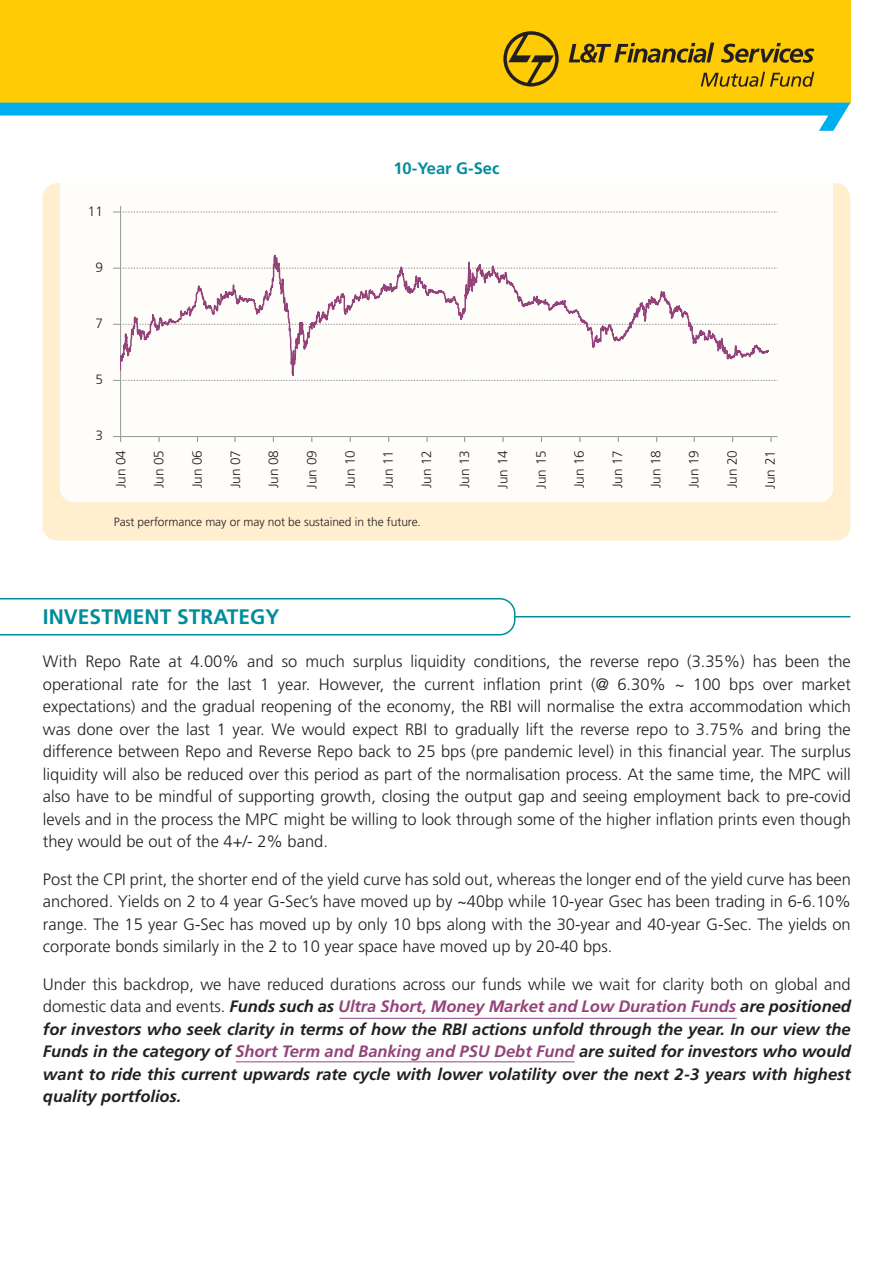
<style>
.page{position:relative;width:893px;height:1263px;background:#fff}
.page>*{position:absolute;margin:0;border:0;box-sizing:border-box;transform-origin:0 0}
.t1{font:700 21px "Frutiger LT Pro";color:#008d9b}
.t2{font:300 16.5px/22.5px "Frutiger LT Pro";color:#231f20;text-align:justify}
.t3{font:italic 700 16.5px/22.5px "Frutiger LT Pro";letter-spacing:-.005em;color:#231f20;text-align:justify}
.t4{font:700 16.5px "Frutiger LT Pro";color:#008d9b}
.t5{font:300 13.5px "Frutiger LT Pro";color:#231f20}
.t6{font:300 12px "Frutiger LT Pro";letter-spacing:-.005em;color:#231f20}
.s1{font-weight:300;font-style:normal}
.s2{color:#94437a}
</style>
<div class="page">
<div style="left:43px;top:183px;width:807px;height:357px;background:#ffefcf;border-radius:15px"></div>
<div style="left:60px;top:140px;width:773px;height:362px;background:#fff;border-radius:15px"></div>
<hr style="left:121px;top:436px;width:656px;height:1px;background:#939598">
<svg style="left:234px;top:436px;width:2px;height:6px"></svg>
<hr style="left:120px;top:206px;width:1px;height:230px;background:#939598">
<svg style="left:113px;top:212px;width:665px;height:1px"></svg>
<svg style="left:113px;top:436px;width:8px;height:6px"></svg>
<svg style="left:113px;top:229px;width:665px;height:164px"></svg>
<hr style="left:262px;top:616px;width:588px;height:1px;background:#008d9b">
<svg style="left:0;top:598px;width:516px;height:38px"></svg>
<div style="left:0;top:0;width:850px;height:103px;background:#ffcb05"></div>
<svg style="left:0;top:103px;width:850px;height:28px"></svg>
<svg style="left:503px;top:31px;width:56px;height:55px"></svg>
<svg style="left:701px;top:72px;width:113px;height:15px"></svg>
<svg style="left:569px;top:43px;width:145px;height:20px"></svg>
<svg style="left:721px;top:43px;width:93px;height:20px"></svg>
<hr style="left:339px;top:1018px;width:398px;height:1px;background:#94437a">
<hr style="left:236px;top:1061px;width:338px;height:1px;background:#94437a">
<p class="t5" style="left:88px;top:204px;width:17px">11</p>
<p class="t5" style="left:95px;top:260px;width:9px">9</p>
<p class="t5" style="left:95px;top:316px;width:9px">7</p>
<p class="t4" style="left:393px;top:159px;width:108px">10-Year G-Sec</p>
<p class="t5" style="left:95px;top:372px;width:9px">5</p>
<p class="t5" style="left:95px;top:428px;width:9px">3</p>
<p class="t5" style="left:113px;top:488px;width:39px;rotate:-90deg">Jun 04</p>
<p class="t5" style="left:151px;top:488px;width:39px;rotate:-90deg">Jun 05</p>
<p class="t5" style="left:189px;top:488px;width:39px;rotate:-90deg">Jun 06</p>
<p class="t5" style="left:228px;top:488px;width:39px;rotate:-90deg">Jun 07</p>
<p class="t5" style="left:266px;top:488px;width:39px;rotate:-90deg">Jun 08</p>
<p class="t5" style="left:304px;top:489px;width:40px;rotate:-90deg">Jun 09</p>
<p class="t5" style="left:342px;top:488px;width:39px;rotate:-90deg">Jun 10</p>
<p class="t5" style="left:380px;top:488px;width:39px;rotate:-90deg">Jun 11</p>
<p class="t5" style="left:419px;top:488px;width:39px;rotate:-90deg">Jun 12</p>
<p class="t5" style="left:457px;top:488px;width:39px;rotate:-90deg">Jun 13</p>
<p class="t5" style="left:495px;top:489px;width:40px;rotate:-90deg">Jun 14</p>
<p class="t5" style="left:533px;top:489px;width:40px;rotate:-90deg">Jun 15</p>
<p class="t5" style="left:571px;top:488px;width:39px;rotate:-90deg">Jun 16</p>
<p class="t5" style="left:610px;top:488px;width:39px;rotate:-90deg">Jun 17</p>
<p class="t5" style="left:648px;top:488px;width:39px;rotate:-90deg">Jun 18</p>
<p class="t5" style="left:686px;top:488px;width:39px;rotate:-90deg">Jun 19</p>
<p class="t5" style="left:724px;top:488px;width:39px;rotate:-90deg">Jun 20</p>
<p class="t5" style="left:762px;top:489px;width:40px;rotate:-90deg">Jun 21</p>
<p class="t6" style="left:114px;top:515px;width:308px">Past performance may or may not be sustained in the future.</p>
<p class="t1" style="left:43px;top:604px;width:238px">INVESTMENT STRATEGY</p>
<p class="t2" style="left:43px;top:650px;width:810px">With Repo Rate at 4.00% and so much surplus liquidity conditions, the reverse repo (3.35%) has been the operational rate for the last 1 year. However, the current inflation print (@ 6.30% ~ 100 bps over market expectations) and the gradual reopening of the economy, the RBI will normalise the extra accommodation which was done over the last 1 year. We would expect RBI to gradually lift the reverse repo to 3.75% and bring the difference between Repo and Reverse Repo back to 25 bps (pre pandemic level) in this financial year. The surplus liquidity will also be reduced over this period as part of the normalisation process. At the same time, the MPC will also have to be mindful of supporting growth, closing the output gap and seeing employment back to pre-covid levels and in the process the MPC might be willing to look through some of the higher inflation prints even though they would be out of the 4+/- 2% band.</p>
<p class="t2" style="left:43px;top:868px;width:810px">Post the CPI print, the shorter end of the yield curve has sold out, whereas the longer end of the yield curve has been anchored. Yields on 2 to 4 year G-Sec’s have moved up by ~40bp while 10-year Gsec has been trading in 6-6.10% range. The 15 year G-Sec has moved up by only 10 bps along with the 30-year and 40-year G-Sec. The yields on corporate bonds similarly in the 2 to 10 year space have moved up by 20-40 bps.</p>
<p class="t3" style="left:43px;top:973px;width:809px"><span class="s1">Under this backdrop, we have reduced durations across our funds while we wait for clarity both on global and domestic data and events.</span> Funds such as <span class="s2">Ultra Short, Money Market and Low Duration Funds</span> are positioned for investors who seek clarity in terms of how the RBI actions unfold through the year. In our view the Funds in the category of <span class="s2">Short Term and Banking and PSU Debt Fund</span> are suited for investors who would want to ride this current upwards rate cycle with lower volatility over the next 2-3 years with highest quality portfolios.</p>
</div>
